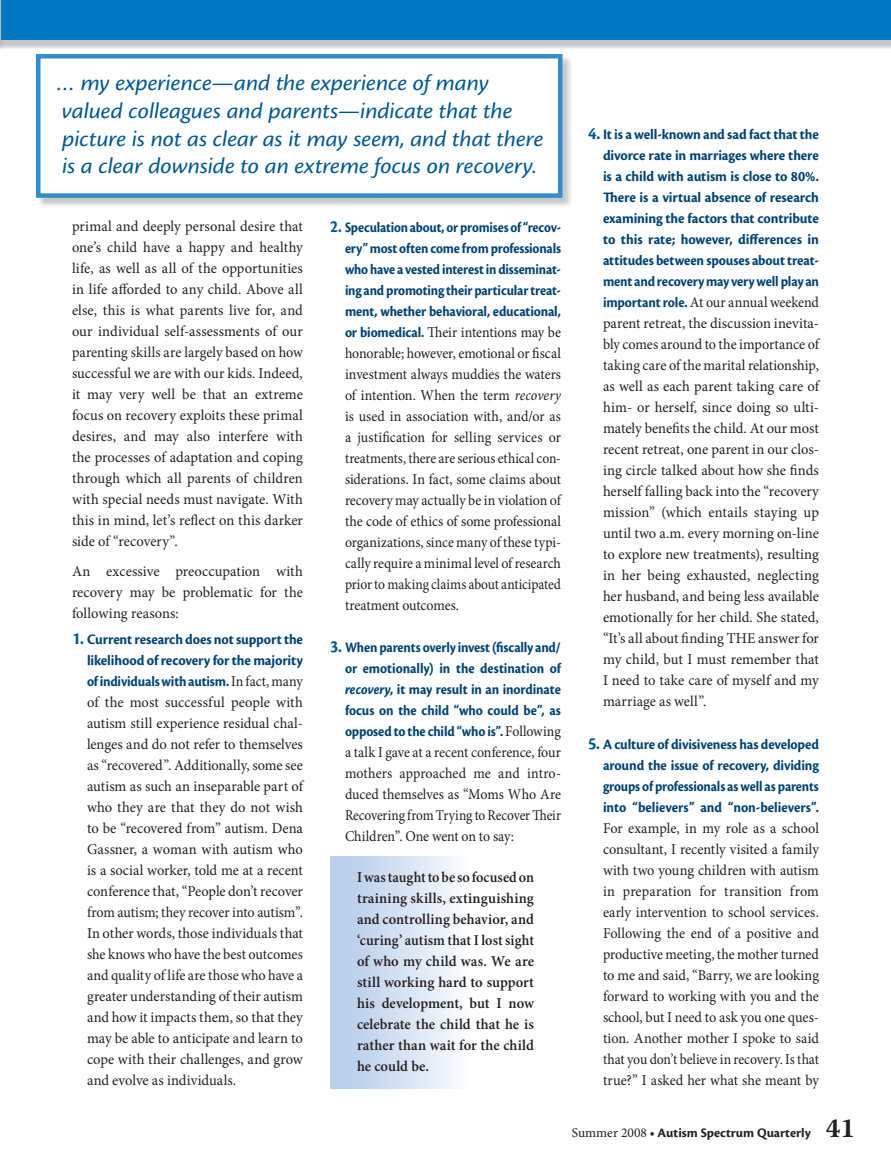
<style>
.page{position:relative;width:891px;height:1161px;background:#fff}
.page>*{position:absolute;margin:0;border:0;box-sizing:border-box;transform-origin:0 0}
.t1{font:italic 23.25px/27.8px "Cronos Pro";letter-spacing:-.005em;color:#005891;scale:1.06 1}
.t2{font:15px/21px "Minion Pro";color:#231f20;text-align:justify}
.t3{font:15px/21px "Minion Pro";color:#231f20;text-align:justify;scale:.94 1}
.t4{font:15px/21px "Minion Pro";color:#231f20;text-align:justify;scale:.93 1}
.t5{font:15px/21px "Minion Pro";color:#231f20;text-align:justify;scale:.95 1}
.t6{font:700 15px/21px "Cronos Pro";letter-spacing:-.01em;color:#004373;text-align:justify;scale:.96 1}
.t7{font:600 15px/21px "Minion Pro";letter-spacing:.005em;color:#231f20;text-align:justify;scale:.94 1}
.t8{font:700 15px/21px "Cronos Pro";letter-spacing:-.01em;color:#004373;text-align:justify;scale:.9 1}
.t9{font:700 15px/21px "Cronos Pro";letter-spacing:-.01em;color:#004373;text-align:justify;scale:.91 1}
.t10{font:700 15px/21px "Cronos Pro";letter-spacing:-.01em;color:#004373;text-align:justify;scale:.94 1}
.t11{font:700 15px/21px "Cronos Pro";letter-spacing:-.01em;color:#004373;text-align:justify;scale:.95 1}
.t12{font:700 13.5px "Cronos Pro";color:#231f20}
.s1{font-size:18px;color:#005891}
.s2{font-family:"Minion Pro";font-weight:400;color:#231f20}
.s3{font-family:"Cronos Pro";font-weight:700;color:#004373}
.s4{font-style:italic}
.s5{font-family:"Minion Pro";font-weight:400}
.s6{font-family:"Warnock Pro";font-size:27px}
</style>
<div class="page">
<div style="left:331px;top:857px;width:229px;height:231px;background:linear-gradient(to right,#bcd1eb,#fff)"></div>
<div style="left:0;top:0;width:891px;height:50px;background:#231f20;opacity:.25"></div>
<div style="left:2px;top:0;width:889px;height:40px;background:#0077c0"></div>
<div style="left:37px;top:55px;width:537px;height:154px;background:#231f20;opacity:.25"></div>
<div style="left:38px;top:56px;width:522px;height:140px;background:#fff"></div>
<div style="left:36px;top:54px;width:526px;height:144px;border:4px solid #338ccb"></div>
<h1 class="t1" style="left:57px;top:69px;width:461px">… my experience—and the experience of many valued colleagues and parents—indicate that the picture is not as clear as it may seem, and that there is a clear downside to an extreme focus on recovery.</h1>
<p class="t2" style="left:72px;top:216px;width:233px">primal and deeply personal desire that one’s child have a happy and healthy life, as well as all of the opportunities in life afforded to any child. Above all else, this is what parents live for, and our individual self-assessments of our parenting skills are largely based on how successful we are with our kids. Indeed, it may very well be that an extreme focus on recovery exploits these primal desires, and may also interfere with the processes of adaptation and coping through which all parents of children with special needs must navigate. With this in mind, let’s reflect on this darker side of “recovery”.</p>
<p class="t2" style="left:72px;top:561px;width:232px">An excessive preoccupation with recovery may be problematic for the following reasons:</p>
<p class="t11" style="left:87px;top:630px;width:229px;text-indent:-15px"><span class="s1">1.</span> Current research does not support the likelihood of recovery for the majority of individuals with autism.<span class="s2">In fact, many</span></p>
<p class="t2" style="left:87px;top:692px;width:218px">of the most successful people with autism still experience residual chal&shy;lenges and do not refer to themselves as “recovered”. Additionally, some see autism as such an inseparable part of who they are that they do not wish to be “recovered from” autism. Dena Gassner, a woman with autism who is a social worker, told me at a recent conference that, “People don’t recover from autism; they recover into autism”.<br>In other words, those individuals that she knows who have the best outcomes and quality of life are those who have a greater understanding of their autism and how it impacts them, so that they may be able to anticipate and learn to cope with their challenges, and grow and evolve as individuals.</p>
<p class="t8" style="left:345px;top:217px;width:242px;text-indent:-15px"><span class="s1">2.</span> Speculation about, or promises of “recov&shy;ery” most often come from professionals who have a vested interest in disseminat&shy;ing and promoting their particular treat&shy;ment, whether behavioral, educational,</p>
<p class="t4" style="left:345px;top:322px;width:234px"><span class="s3">or biomedical.</span> Their intentions may be honorable; however, emotional or fiscal investment always muddies the waters of intention. When the term <span class="s4">recovery </span>is used in association with, and/or as a justification for selling services or treatments, there are serious ethical con&shy;siderations. In fact, some claims about recovery may actually be in violation of the code of ethics of some professional organizations, since many of these typi&shy;cally require a minimal level of research prior to making claims about anticipated treatment outcomes.</p>
<p class="t9" style="left:345px;top:637px;width:239px;text-indent:-15px"><span class="s1">3.</span> When parents overly invest (fiscally and/ or emotionally) in the destination of <span class="s4">recovery</span>, it may result in an inordinate focus on the child “who could be”, as opposed to the child “who is”. <span class="s2">Following</span></p>
<p class="t4" style="left:345px;top:742px;width:234px">a talk I gave at a recent conference, four mothers approached me and intro&shy;duced themselves as “Moms Who Are Recovering from Trying to Recover Their Children”. One went on to say:</p>
<p class="t7" style="left:357px;top:866px;width:190px">I was taught to be so focused on training skills, extinguishing and controlling behavior, and ‘curing’ autism that I lost sight of who my child was. We are still working hard to support his development, but I now celebrate the child that he is rather than wait for the child he could be.</p>
<p class="t6" style="left:603px;top:124px;width:227px;text-indent:-15px"><span class="s1">4.</span> It is a well-known and sad fact that the divorce rate in marriages where there is a child with autism is close to 80%.<br>There is a virtual absence of research examining the factors that contribute to this rate; however, differences in attitudes between spouses about treat&shy;ment and recovery may very well play an</p>
<p class="t3" style="left:603px;top:291px;width:231px"><span class="s3">important role.</span> At our annual weekend parent retreat, the discussion inevita&shy;bly comes around to the importance of taking care of the marital relationship, as well as each parent taking care of him- or herself, since doing so ulti&shy;mately benefits the child. At our most recent retreat, one parent in our clos&shy;ing circle talked about how she finds herself falling back into the “recovery mission” (which entails staying up until two a.m. every morning on-line to explore new treatments), resulting in her being exhausted, neglecting her husband, and being less available emotionally for her child. She stated, “It’s all about finding THE answer for my child, but I must remember that I need to take care of myself and my marriage as well”.</p>
<p class="t10" style="left:603px;top:734px;width:231px;text-indent:-15px"><span class="s1">5.</span> A culture of divisiveness has developed around the issue of recovery, dividing groups of professionals as well as parents into “believers” and “non-believers”.</p>
<p class="t5" style="left:603px;top:818px;width:229px">For example, in my role as a school consultant, I recently visited a family with two young children with autism in preparation for transition from early intervention to school services.<br>Following the end of a positive and productive meeting, the mother turned to me and said, “Barry, we are looking forward to working with you and the school, but I need to ask you one ques&shy;tion. Another mother I spoke to said that you don’t believe in recovery. Is that true?” I asked her what she meant by</p>
<p class="t12" style="left:572px;top:1125px;width:285px"><span class="s5">Summer 2008</span> • Autism Spectrum Quarterly <span class="s6">41</span></p>
</div>
